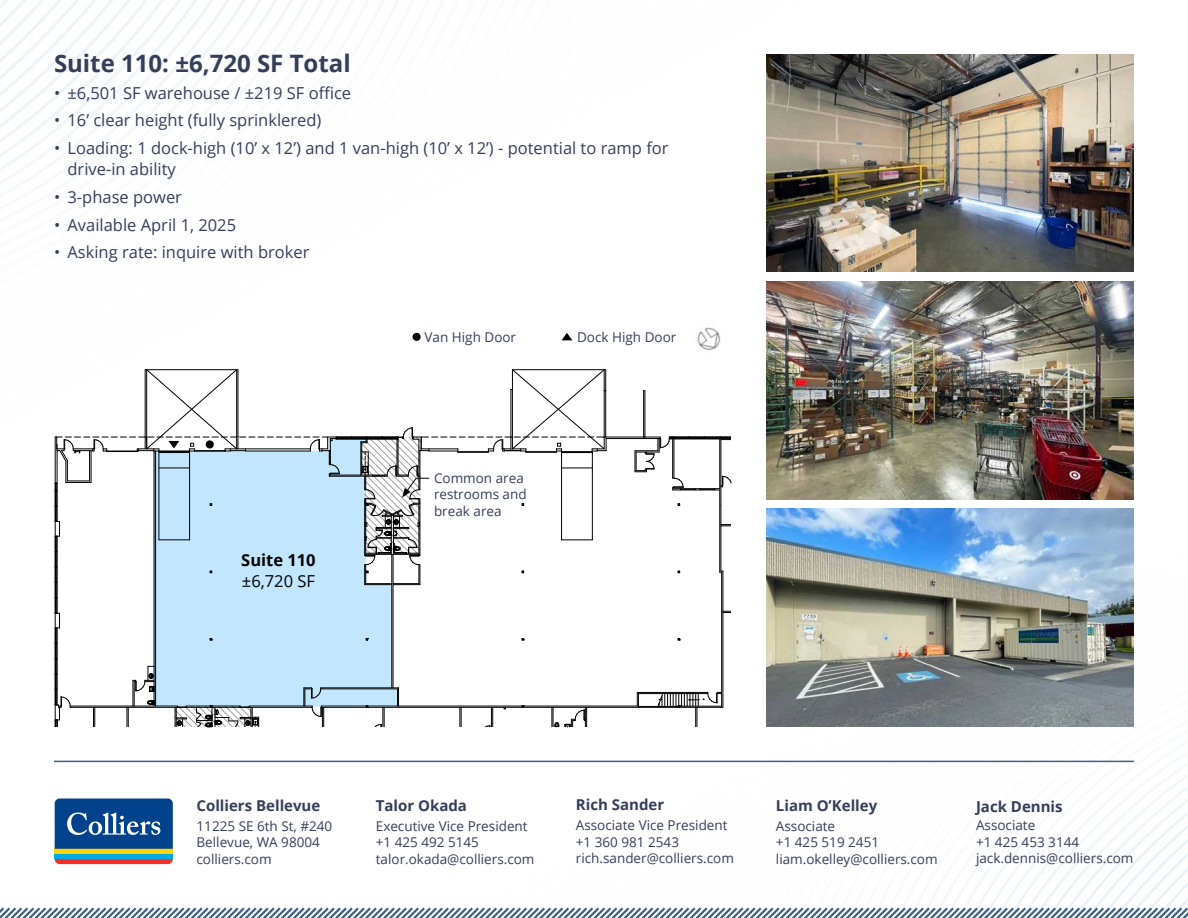
<style>
.page{position:relative;width:1188px;height:918px;background:#fff}
.page>*{position:absolute;margin:0;border:0;box-sizing:border-box;transform-origin:0 0}
.t1{font:700 24px "Open Sans";color:#353e59}
.t2{font:16.5px/21px "Open Sans";color:#353e59}
.t3{font:700 16.5px "Open Sans";color:#000}
.t4{font:16.5px "Open Sans";color:#000}
.t5{font:700 15px "Open Sans";color:#353e59}
.t6{font:13.5px/16.5px "Open Sans";color:#353e59}
</style>
<div class="page">
<img style="left:0;top:0;width:767px;height:427px">
<img style="left:384px;top:491px;width:804px;height:414px">
<img style="left:767px;top:509px;width:367px;height:218px">
<img style="left:767px;top:281px;width:367px;height:218px">
<img style="left:767px;top:54px;width:367px;height:218px">
<img style="left:689px;top:318px;width:39px;height:39px">
<svg style="left:53px;top:797px;width:122px;height:69px"></svg>
<div style="left:55px;top:854px;width:118px;height:5px;background:#00a8e4"></div>
<div style="left:55px;top:849px;width:118px;height:5px;background:#ffd600"></div>
<svg style="left:55px;top:859px;width:118px;height:5px"></svg>
<svg style="left:55px;top:799px;width:118px;height:50px"></svg>
<svg style="left:0;top:905px;width:1188px;height:13px"></svg>
<hr style="left:54px;top:761px;width:1080px;height:1px;background:#3f6082">
<hr style="left:606px;top:438px;width:54px;height:1px;background:#000">
<hr style="left:604px;top:437px;width:56px;height:1px;background:#000">
<hr style="left:643px;top:391px;width:1px;height:47px;background:#000">
<hr style="left:645px;top:391px;width:1px;height:47px;background:#000">
<hr style="left:638px;top:706px;width:40px;height:1px;background:#000">
<hr style="left:721px;top:572px;width:1px;height:134px;background:#000">
<hr style="left:719px;top:490px;width:1px;height:82px;background:#000">
<hr style="left:721px;top:439px;width:1px;height:67px;background:#000">
<hr style="left:721px;top:506px;width:1px;height:65px;background:#000">
<hr style="left:723px;top:571px;width:1px;height:136px;background:#000">
<hr style="left:587px;top:707px;width:136px;height:1px;background:#000">
<hr style="left:321px;top:706px;width:317px;height:1px;background:#000">
<svg style="left:721px;top:524px;width:10px;height:3px"></svg>
<hr style="left:673px;top:490px;width:47px;height:1px;background:#000">
<hr style="left:637px;top:692px;width:71px;height:1px;background:#000">
<hr style="left:638px;top:693px;width:70px;height:1px;background:#000">
<svg style="left:637px;top:692px;width:2px;height:15px"></svg>
<svg style="left:723px;top:611px;width:8px;height:2px"></svg>
<svg style="left:635px;top:437px;width:97px;height:53px"></svg>
<svg style="left:657px;top:692px;width:65px;height:35px"></svg>
<div style="left:413px;top:333px;width:8px;height:8px;background:#000;border-radius:50%"></div>
<svg style="left:562px;top:333px;width:10px;height:7px"></svg>
<svg style="left:55px;top:369px;width:552px;height:359px"></svg>
<h1 class="t1" style="left:54px;top:47px;width:298px">Suite 110: ±6,720 SF Total</h1>
<p class="t2" style="left:54px;top:82px;width:299px">• ±6,501 SF warehouse / ±219 SF office</p>
<p class="t2" style="left:54px;top:109px;width:269px">• 16’ clear height (fully sprinklered)</p>
<p class="t2" style="left:67px;top:137px;width:603px;text-indent:-13px">• Loading: 1 dock-high (10’ x 12’) and 1 van-high (10’ x 12’) - potential to ramp for drive-in ability</p>
<p class="t2" style="left:54px;top:186px;width:129px">• 3-phase power</p>
<p class="t2" style="left:54px;top:214px;width:184px">• Available April 1, 2025</p>
<p class="t2" style="left:54px;top:241px;width:257px">• Asking rate: inquire with broker</p>
<p class="t6" style="left:425px;top:328px;width:93px">Van High Door</p>
<p class="t6" style="left:577px;top:328px;width:101px">Dock High Door</p>
<p class="t3" style="left:241px;top:548px;width:76px">Suite 110</p>
<p class="t4" style="left:242px;top:570px;width:75px">±6,720 SF</p>
<p class="t6" style="left:434px;top:469px;width:94px">Common area restrooms and break area</p>
<p class="t5" style="left:197px;top:795px;width:125px">Colliers Bellevue</p>
<p class="t6" style="left:197px;top:818px;width:137px">11225 SE 6th St, #240<br>Bellevue, WA 98004 colliers.com</p>
<p class="t5" style="left:376px;top:795px;width:93px">Talor Okada</p>
<p class="t6" style="left:376px;top:818px;width:160px">Executive Vice President +1 425 492 5145 talor.okada@colliers.com</p>
<p class="t5" style="left:576px;top:794px;width:90px">Rich Sander</p>
<p class="t6" style="left:576px;top:817px;width:160px">Associate Vice President +1 360 981 2543 rich.sander@colliers.com</p>
<p class="t5" style="left:776px;top:795px;width:103px">Liam O’Kelley</p>
<p class="t6" style="left:776px;top:818px;width:163px">Associate<br>+1 425 519 2451 liam.okelley@colliers.com</p>
<p class="t5" style="left:976px;top:796px;width:88px">Jack Dennis</p>
<p class="t6" style="left:976px;top:817px;width:159px">Associate<br>+1 425 453 3144 jack.dennis@colliers.com</p>
</div>
